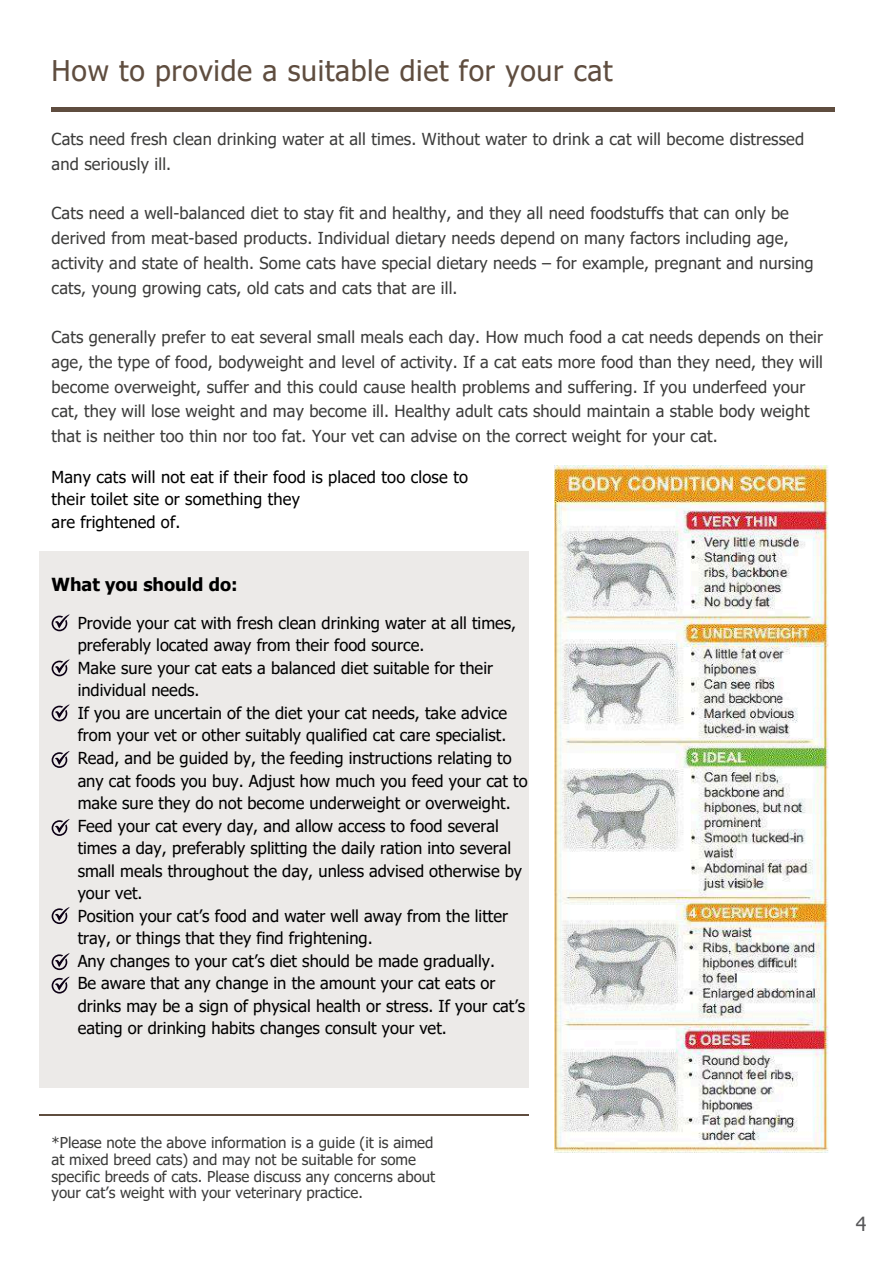
<style>
.page{position:relative;width:894px;height:1264px;background:#fff}
.page>*{position:absolute;margin:0;border:0;box-sizing:border-box;transform-origin:0 0}
.t1{font:28.5px "Tahoma";letter-spacing:.025em;color:#5f4d3f}
.t2{font:19.5px "Tahoma";color:#58585a}
.t3{font:700 18px "Tahoma";color:#000}
.t4{font:16.5px/22.5px "Tahoma";color:#000}
.t5{font:16.5px/24.8px "Tahoma";letter-spacing:.01em;color:#3c3c3b}
.t6{font:15px/16.8px "Tahoma";color:#3c3c3b}
</style>
<div class="page">
<img style="left:554px;top:465px;width:275px;height:687px">
<hr style="left:39px;top:1114px;width:489px;height:2px;background:#5f4d3f">
<hr style="left:52px;top:107px;width:782px;height:4px;background:#5f4d3f">
<div style="left:39px;top:550px;width:489px;height:537px;background:#eceae8"></div>
<svg style="left:52px;top:614px;width:18px;height:17px"></svg>
<svg style="left:52px;top:659px;width:18px;height:17px"></svg>
<svg style="left:52px;top:704px;width:18px;height:17px"></svg>
<svg style="left:52px;top:751px;width:18px;height:17px"></svg>
<svg style="left:52px;top:819px;width:18px;height:17px"></svg>
<svg style="left:52px;top:907px;width:18px;height:17px"></svg>
<svg style="left:52px;top:953px;width:18px;height:17px"></svg>
<svg style="left:52px;top:976px;width:18px;height:17px"></svg>
<h1 class="t1" style="left:52px;top:53px;width:562px">How to provide a suitable diet for your cat</h1>
<p class="t5" style="left:52px;top:126px;width:753px">Cats need fresh clean drinking water at all times. Without water to drink a cat will become distressed and seriously ill.</p>
<p class="t5" style="left:52px;top:200px;width:763px">Cats need a well-balanced diet to stay fit and healthy, and they all need foodstuffs that can only be derived from meat-based products. Individual dietary needs depend on many factors including age, activity and state of health. Some cats have special dietary needs – for example, pregnant and nursing cats, young growing cats, old cats and cats that are ill.</p>
<p class="t5" style="left:52px;top:324px;width:772px">Cats generally prefer to eat several small meals each day. How much food a cat needs depends on their age, the type of food, bodyweight and level of activity. If a cat eats more food than they need, they will become overweight, suffer and this could cause health problems and suffering. If you underfeed your cat, they will lose weight and may become ill. Healthy adult cats should maintain a stable body weight that is neither too thin nor too fat. Your vet can advise on the correct weight for your cat.</p>
<p class="t4" style="left:52px;top:465px;width:418px">Many cats will not eat if their food is placed too close to their toilet site or something they<br>are frightened of.</p>
<p class="t3" style="left:52px;top:572px;width:188px">What you should do:</p>
<p class="t4" style="left:78px;top:611px;width:451px">Provide your cat with fresh clean drinking water at all times, preferably located away from their food source.<br>Make sure your cat eats a balanced diet suitable for their individual needs.<br>If you are uncertain of the diet your cat needs, take advice from your vet or other suitably qualified cat care specialist.<br>Read, and be guided by, the feeding instructions relating to any cat foods you buy. Adjust how much you feed your cat to make sure they do not become underweight or overweight.<br>Feed your cat every day, and allow access to food several times a day, preferably splitting the daily ration into several small meals throughout the day, unless advised otherwise by your vet.<br>Position your cat’s food and water well away from the litter tray, or things that they find frightening.<br>Any changes to your cat’s diet should be made gradually.<br>Be aware that any change in the amount your cat eats or drinks may be a sign of physical health or stress. If your cat’s eating or drinking habits changes consult your vet.</p>
<p class="t6" style="left:52px;top:1133px;width:385px">*Please note the above information is a guide (it is aimed at mixed breed cats) and may not be suitable for some specific breeds of cats. Please discuss any concerns about your cat’s weight with your veterinary practice.</p>
<p class="t2" style="left:855px;top:1211px;width:12px">4</p>
</div>
